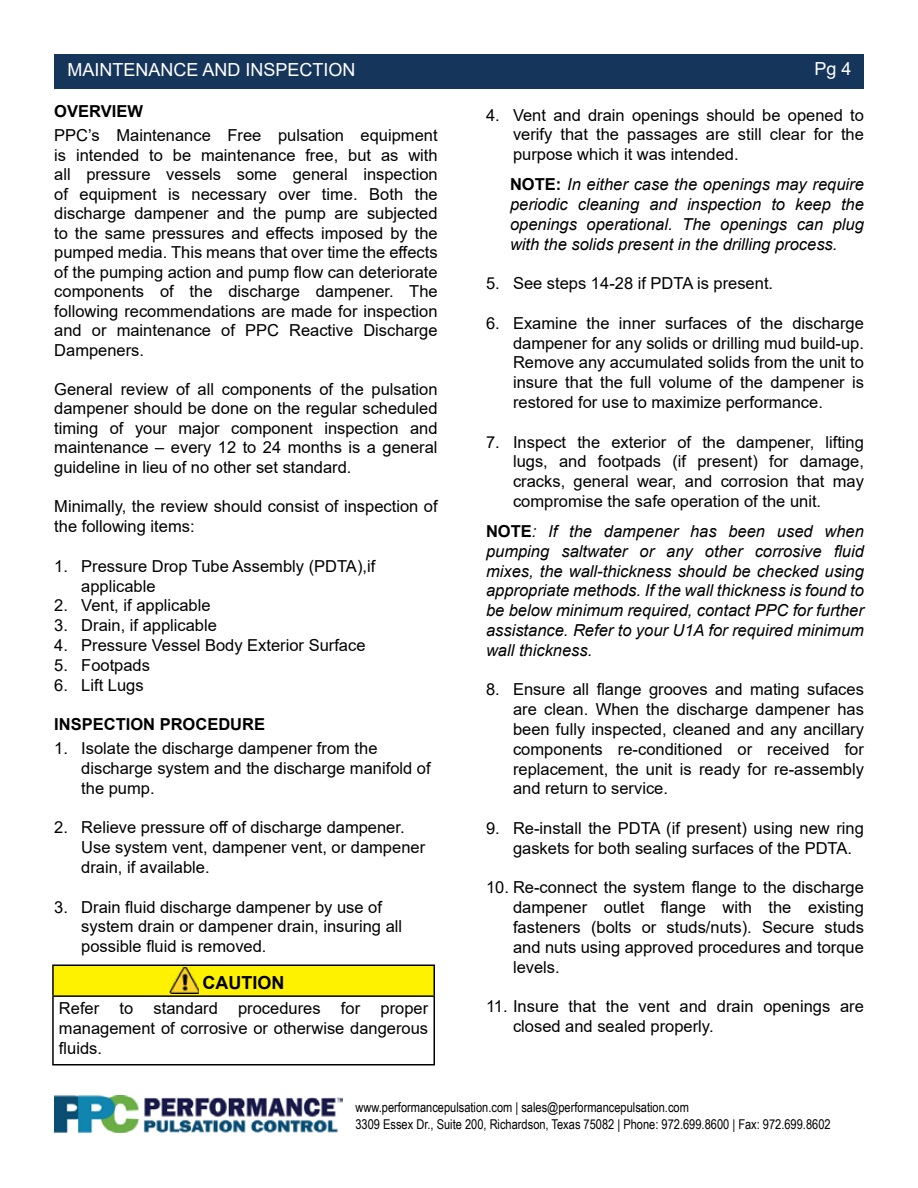
<style>
.page{position:relative;width:918px;height:1188px;background:#fff}
.page>*{position:absolute;margin:0;border:0;box-sizing:border-box;transform-origin:0 0}
.t1{font:18px "Arial";color:#fff}
.t2{font:700 18px "Arial";color:#000}
.t3{font:16.5px/19.8px "Arial";color:#000;text-align:justify}
.t4{font:italic 16.5px/19.8px "Arial";color:#000;text-align:justify}
.t5{font:700 16.5px "Arial";color:#000}
.t6{font:13.5px/16.2px "Arial Narrow";color:#000}
.s1{font-weight:700;font-style:normal}
</style>
<div class="page">
<img style="left:54px;top:1096px;width:288px;height:37px">
<div style="left:54px;top:54px;width:810px;height:34px;background:#16355a"></div>
<div style="left:53px;top:965px;width:381px;height:31px;background:#fff200"></div>
<hr style="left:52px;top:964px;width:383px;height:2px;background:#000">
<hr style="left:52px;top:966px;width:2px;height:29px;background:#000">
<svg style="left:434px;top:966px;width:1px;height:29px"></svg>
<hr style="left:52px;top:995px;width:383px;height:2px;background:#000">
<hr style="left:52px;top:997px;width:2px;height:67px;background:#000">
<hr style="left:434px;top:997px;width:1px;height:67px;background:#000">
<hr style="left:52px;top:1064px;width:383px;height:1px;background:#000">
<img style="left:170px;top:967px;width:28px;height:26px">
<p class="t1" style="left:67px;top:58px;width:290px">MAINTENANCE AND INSPECTION</p>
<p class="t1" style="left:814px;top:56px;width:39px">Pg 4</p>
<p class="t5" style="left:54px;top:100px;width:90px">OVERVIEW</p>
<p class="t3" style="left:54px;top:126px;width:385px">PPC’s Maintenance Free pulsation equipment is intended to be maintenance free, but as with all pressure vessels some general inspection of equipment is necessary over time. Both the discharge dampener and the pump are subjected to the same pressures and effects imposed by the pumped media. This means that over time the effects of the pumping action and pump flow can deteriorate components of the discharge dampener. The following recommendations are made for inspection and or maintenance of PPC Reactive Discharge Dampeners.</p>
<p class="t3" style="left:54px;top:379px;width:385px">General review of all components of the pulsation dampener should be done on the regular scheduled timing of your major component inspection and maintenance – every 12 to 24 months is a general guideline in lieu of no other set standard.</p>
<p class="t3" style="left:54px;top:497px;width:385px">Minimally, the review should consist of inspection of the following items:</p>
<p class="t3" style="left:81px;top:556px;width:296px;text-indent:-27px">1. Pressure Drop Tube Assembly (PDTA),if applicable</p>
<p class="t3" style="left:54px;top:596px;width:158px">2. Vent, if applicable</p>
<p class="t3" style="left:54px;top:615px;width:164px">3. Drain, if applicable</p>
<p class="t3" style="left:54px;top:635px;width:313px">4. Pressure Vessel Body Exterior Surface</p>
<p class="t3" style="left:54px;top:655px;width:97px">5. Footpads</p>
<p class="t3" style="left:54px;top:675px;width:91px">6. Lift Lugs</p>
<p class="t5" style="left:54px;top:713px;width:212px">INSPECTION PROCEDURE</p>
<p class="t3" style="left:81px;top:738px;width:351px;text-align:left;text-indent:-27px">1. Isolate the discharge dampener from the discharge system and the discharge manifold of the pump.</p>
<p class="t3" style="left:81px;top:818px;width:345px;text-align:left;text-indent:-27px">2. Relieve pressure off of discharge dampener.<br>Use system vent, dampener vent, or dampener drain, if available.</p>
<p class="t3" style="left:81px;top:897px;width:322px;text-align:left;text-indent:-27px">3. Drain fluid discharge dampener by use of system drain or dampener drain, insuring all possible fluid is removed.</p>
<p class="t3" style="left:513px;top:105px;width:352px;text-indent:-27px">4. Vent and drain openings should be opened to verify that the passages are still clear for the purpose which it was intended.</p>
<p class="t4" style="left:510px;top:175px;width:355px"><span class="s1">NOTE:</span> In either case the openings may require periodic cleaning and inspection to keep the openings operational. The openings can plug with the solids present in the drilling process.</p>
<p class="t3" style="left:486px;top:273px;width:289px">5. See steps 14-28 if PDTA is present.</p>
<p class="t3" style="left:513px;top:313px;width:352px;text-indent:-27px">6. Examine the inner surfaces of the discharge dampener for any solids or drilling mud build-up.<br>Remove any accumulated solids from the unit to insure that the full volume of the dampener is restored for use to maximize performance.</p>
<p class="t3" style="left:513px;top:432px;width:352px;text-indent:-27px">7. Inspect the exterior of the dampener, lifting lugs, and footpads (if present) for damage, cracks, general wear, and corrosion that may compromise the safe operation of the unit.</p>
<p class="t4" style="left:486px;top:522px;width:379px"><span class="s1">NOTE</span>: If the dampener has been used when pumping saltwater or any other corrosive fluid mixes, the wall-thickness should be checked using appropriate methods. If the wall thickness is found to be below minimum required, contact PPC for further assistance. Refer to your U1A for required minimum wall thickness.</p>
<p class="t3" style="left:513px;top:680px;width:352px;text-indent:-27px">8. Ensure all flange grooves and mating sufaces are clean. When the discharge dampener has been fully inspected, cleaned and any ancillary components re-conditioned or received for replacement, the unit is ready for re-assembly and return to service.</p>
<p class="t3" style="left:513px;top:818px;width:352px;text-indent:-27px">9. Re-install the PDTA (if present) using new ring gaskets for both sealing surfaces of the PDTA.</p>
<p class="t3" style="left:513px;top:878px;width:352px;text-indent:-27px">10. Re-connect the system flange to the discharge dampener outlet flange with the existing fasteners (bolts or studs/nuts). Secure studs and nuts using approved procedures and torque levels.</p>
<p class="t3" style="left:513px;top:996px;width:352px;text-indent:-27px">11. Insure that the vent and drain openings are closed and sealed properly.</p>
<p class="t2" style="left:203px;top:970px;width:83px">CAUTION</p>
<p class="t3" style="left:59px;top:998px;width:371px">Refer to standard procedures for proper management of corrosive or otherwise dangerous fluids.</p>
<p class="t6" style="left:356px;top:1099px;width:477px">www.performancepulsation.com | sales@performancepulsation.com<br>3309 Essex Dr., Suite 200, Richardson, Texas 75082 | Phone: 972.699.8600 | Fax: 972.699.8602</p>
</div>
